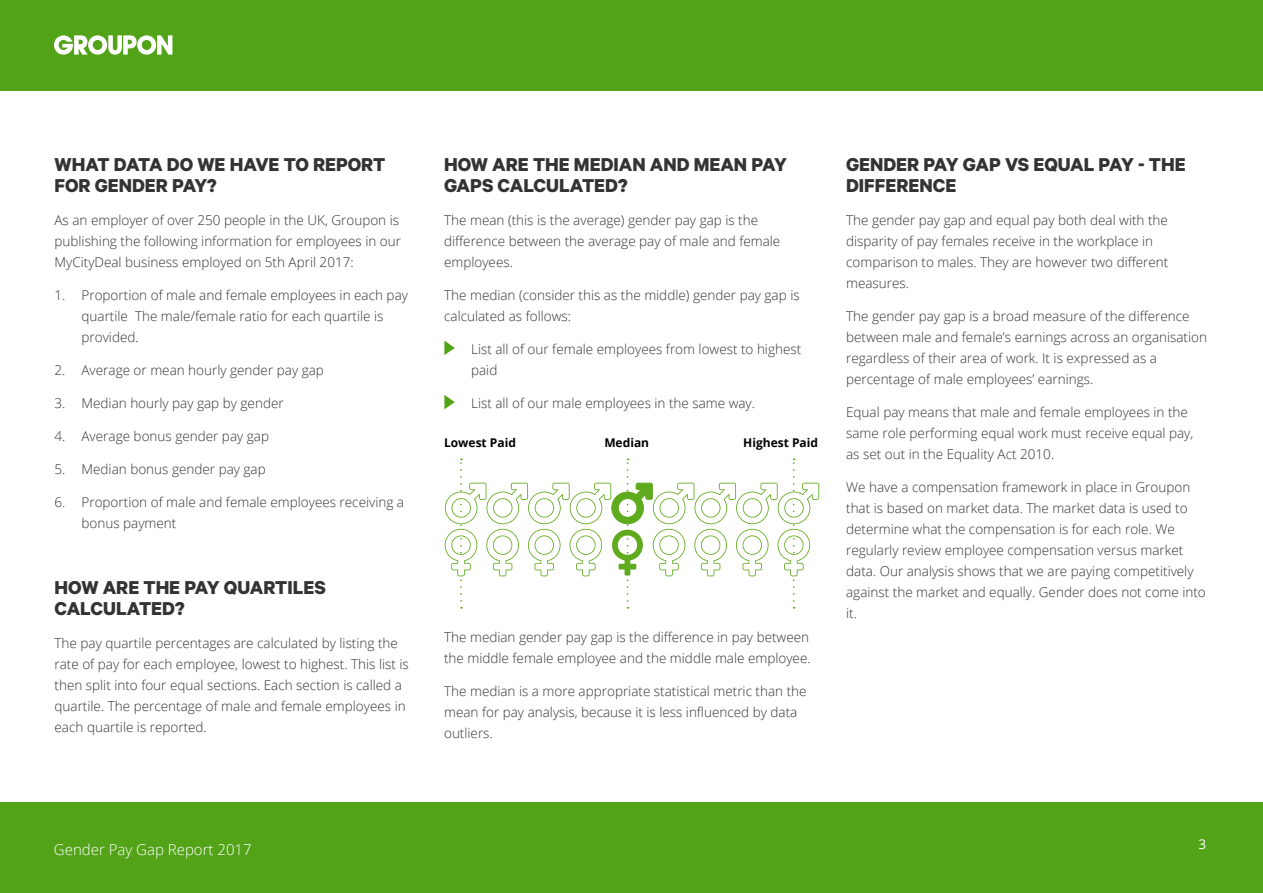
<style>
.page{position:relative;width:1263px;height:893px;background:#fff}
.page>*{position:absolute;margin:0;border:0;box-sizing:border-box;transform-origin:0 0}
.t1{font:700 21px/21px "Calibre";color:#333}
.t2{font:300 15px "Open Sans";color:#fff}
.t3{font:300 13.5px/21px "Open Sans";color:#333}
.t4{font:13.5px "Open Sans";color:#fff}
.t5{font:700 12px "Open Sans";color:#000}
</style>
<div class="page">
<div style="left:0;top:0;width:1263px;height:90px;background:#53a318"></div>
<div style="left:0;top:803px;width:1263px;height:90px;background:#53a318"></div>
<svg style="left:54px;top:35px;width:118px;height:20px"></svg>
<svg style="left:444px;top:459px;width:375px;height:142px"></svg>
<svg style="left:444px;top:341px;width:11px;height:14px"></svg>
<svg style="left:444px;top:395px;width:11px;height:14px"></svg>
<h1 class="t1" style="left:55px;top:153px;width:332px">WHAT DATA DO WE HAVE TO REPORT<br>FOR GENDER PAY?</h1>
<p class="t3" style="left:55px;top:209px;width:348px">As an employer of over 250 people in the UK, Groupon is publishing the following information for employees in our<br>MyCityDeal business employed on 5th April 2017:</p>
<p class="t3" style="left:82px;top:284px;width:328px;text-indent:-27px">1. Proportion of male and female employees in each pay quartile The male/female ratio for each quartile is provided.</p>
<p class="t3" style="left:55px;top:359px;width:271px">2. Average or mean hourly gender pay gap</p>
<p class="t3" style="left:55px;top:392px;width:231px">3. Median hourly pay gap by gender</p>
<p class="t3" style="left:55px;top:425px;width:216px">4. Average bonus gender pay gap</p>
<p class="t3" style="left:55px;top:458px;width:213px">5. Median bonus gender pay gap</p>
<p class="t3" style="left:82px;top:491px;width:324px;text-indent:-27px">6. Proportion of male and female employees receiving a bonus payment</p>
<h1 class="t1" style="left:55px;top:576px;width:273px">HOW ARE THE PAY QUARTILES<br>CALCULATED?</h1>
<p class="t3" style="left:55px;top:632px;width:356px">The pay quartile percentages are calculated by listing the rate of pay for each employee, lowest to highest. This list is then split into four equal sections. Each section is called a quartile. The percentage of male and female employees in each quartile is reported.</p>
<h1 class="t1" style="left:444px;top:153px;width:344px">HOW ARE THE MEDIAN AND MEAN PAY<br>GAPS CALCULATED?</h1>
<p class="t3" style="left:444px;top:209px;width:338px">The mean (this is the average) gender pay gap is the difference between the average pay of male and female employees.</p>
<p class="t3" style="left:444px;top:284px;width:357px">The median (consider this as the middle) gender pay gap is calculated as follows:</p>
<p class="t3" style="left:471px;top:338px;width:332px;text-indent:-27px">* List all of our female employees from lowest to highest paid</p>
<p class="t3" style="left:444px;top:392px;width:312px">* List all of our male employees in the same way.</p>
<p class="t5" style="left:444px;top:434px;width:73px">Lowest Paid</p>
<p class="t5" style="left:604px;top:434px;width:46px">Median</p>
<p class="t5" style="left:743px;top:434px;width:76px">Highest Paid</p>
<p class="t3" style="left:444px;top:626px;width:368px">The median gender pay gap is the difference in pay between the middle female employee and the middle male employee.</p>
<p class="t3" style="left:444px;top:680px;width:364px">The median is a more appropriate statistical metric than the mean for pay analysis, because it is less influenced by data outliers.</p>
<h1 class="t1" style="left:846px;top:153px;width:341px">GENDER PAY GAP VS EQUAL PAY - THE<br>DIFFERENCE</h1>
<p class="t3" style="left:846px;top:209px;width:324px">The gender pay gap and equal pay both deal with the disparity of pay females receive in the workplace in comparison to males. They are however two different measures.</p>
<p class="t3" style="left:846px;top:305px;width:362px">The gender pay gap is a broad measure of the difference between male and female’s earnings across an organisation regardless of their area of work. It is expressed as a percentage of male employees’ earnings.</p>
<p class="t3" style="left:846px;top:401px;width:349px">Equal pay means that male and female employees in the same role performing equal work must receive equal pay, as set out in the Equality Act 2010.</p>
<p class="t3" style="left:846px;top:476px;width:361px">We have a compensation framework in place in Groupon that is based on market data. The market data is used to determine what the compensation is for each role. We regularly review employee compensation versus market data. Our analysis shows that we are paying competitively against the market and equally. Gender does not come into it.</p>
<p class="t2" style="left:54px;top:839px;width:199px">Gender Pay Gap Report 2017</p>
<p class="t4" style="left:1198px;top:835px;width:9px">3</p>
</div>
